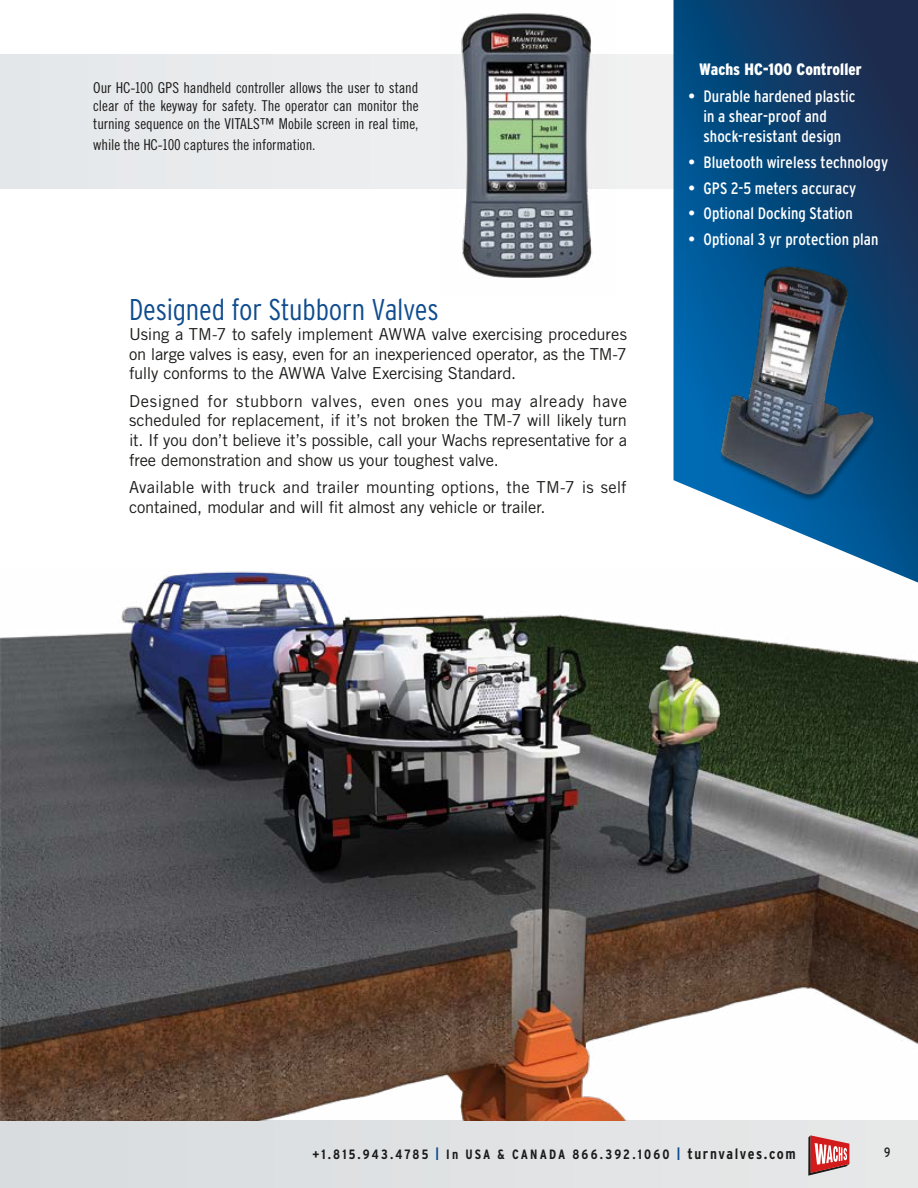
<style>
.page{position:relative;width:918px;height:1188px;background:#fff}
.page>*{position:absolute;margin:0;border:0;box-sizing:border-box;transform-origin:0 0}
.SUBHEAD{font:300 condensed 30px "Interstate";letter-spacing:-.01em;color:#0f4c8e}
.TEXT{font:16.5px/19.8px "Trade Gothic";letter-spacing:-.01em;color:#1c1b1a;text-align:justify}
.t1{font:condensed 16.5px/19.8px "Interstate";color:#fff}
.bullet_head_indent{font:900 condensed 16.5px "Interstate";letter-spacing:.005em;color:#fff}
.t2{font:15px/18px "Trade Gothic Cond Eighteen";letter-spacing:-.005em;color:#1c1b1a;text-align:justify}
.t3{font:700 condensed 13.5px "Interstate";letter-spacing:.155em;color:#1c1b1a}
.t4{font:condensed 13.5px "Interstate";color:#1c1b1a}
.s1{font-size:18px;color:#0f4c8e}
.s2{font-size:15px}
</style>
<div class="page">
<img style="left:0;top:571px;width:918px;height:551px">
<div style="left:0;top:1122px;width:918px;height:66px;background:#dfe2e3"></div>
<div style="left:0;top:54px;width:918px;height:135px;background:#eaebed"></div>
<svg style="left:674px;top:0;width:244px;height:583px;background:#2a5c87"></svg>
<img style="left:461px;top:13px;width:132px;height:265px">
<img style="left:704px;top:245px;width:183px;height:262px">
<svg style="left:808px;top:1135px;width:41px;height:41px"></svg>
<p class="t2" style="left:93px;top:79px;width:327px">Our HC-100 GPS handheld controller allows the user to stand clear of the keyway for safety. The operator can monitor the turning sequence on the VITALS™ Mobile screen in real time,</p>
<p class="t2" style="left:93px;top:136px;width:224px">while the HC-100 captures the information.</p>
<p class="SUBHEAD" style="left:129px;top:293px;width:311px">Designed for Stubborn Valves</p>
<p class="TEXT" style="left:129px;top:324px;width:499px">Using a TM-7 to safely implement AWWA valve exercising procedures on large valves is easy, even for an inexperienced operator, as the TM-7 fully conforms to the AWWA Valve Exercising Standard.</p>
<p class="TEXT" style="left:129px;top:391px;width:499px">Designed for stubborn valves, even ones you may already have scheduled for replacement, if it’s not broken the TM-7 will likely turn it. If you don’t believe it’s possible, call your Wachs representative for a free demonstration and show us your toughest valve.</p>
<p class="TEXT" style="left:129px;top:477px;width:499px">Available with truck and trailer mounting options, the TM-7 is self contained, modular and will fit almost any vehicle or trailer.</p>
<p class="bullet_head_indent" style="left:699px;top:60px;width:164px">Wachs HC-100 Controller</p>
<p class="t1" style="left:704px;top:87px;width:154px;text-indent:-15px">• Durable hardened plastic in a shear-proof and shock-resistant design</p>
<p class="t1" style="left:688px;top:152px;width:201px">• Bluetooth wireless technology</p>
<p class="t1" style="left:688px;top:178px;width:169px">• GPS 2-5 meters accuracy</p>
<p class="t1" style="left:688px;top:204px;width:166px">• Optional Docking Station</p>
<p class="t1" style="left:688px;top:229px;width:191px">• Optional 3 yr protection plan</p>
<p class="t3" style="left:313px;top:1147px;width:117px">+1.815.943.4785</p>
<p class="t4" style="left:884px;top:1145px;width:8px">9</p>
<p class="t3" style="left:436px;top:1147px;width:362px"><span class="s1">I</span> In USA &amp; CANADA 866.392.1060 <span class="s1">I</span> <span class="s2">turnvalves.com</span></p>
</div>
